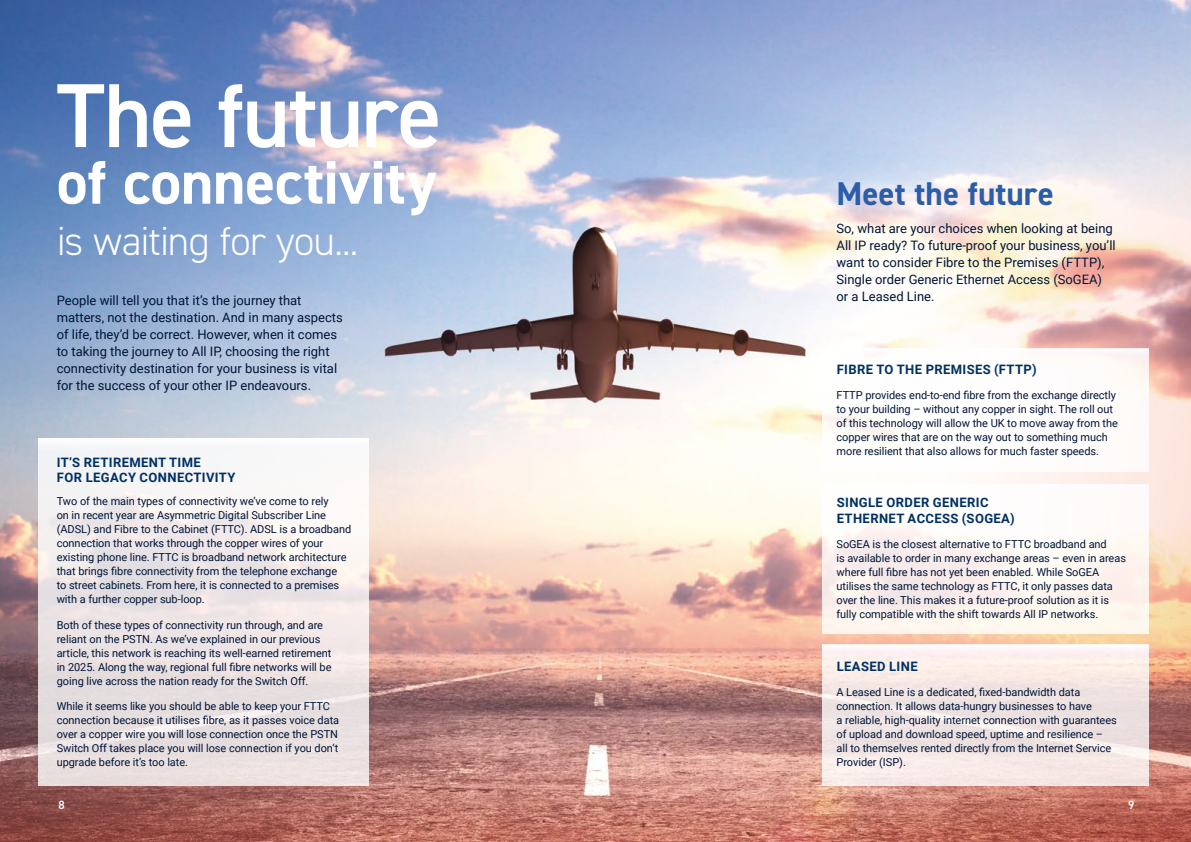
<style>
.page{position:relative;width:1191px;height:842px;background:#fff}
.page>*{position:absolute;margin:0;border:0;box-sizing:border-box;transform-origin:0 0}
.t1{font:600 91.1px "DIN2014";letter-spacing:-.02em;color:#fff}
.t2{font:700 61.9px "DIN2014";letter-spacing:-.005em;color:#fff}
.t3{font:300 40.7px "DIN2014";letter-spacing:-.02em;color:#fff}
.t4{font:700 33px "DIN2014";letter-spacing:.005em;color:#2b5da9}
.t5{font:13px/17px "Roboto";color:#001437}
.t6{font:700 13px/15.6px "Roboto";letter-spacing:.03em;color:#003063}
.t7{font:600 12px "DIN2014";color:#fff}
.t8{font:11px/14px "Roboto";letter-spacing:-.005em;color:#001437}
</style>
<div class="page">
<img style="left:0;top:0;width:1191px;height:842px">
<svg style="left:38px;top:438px;width:331px;height:347px"></svg>
<div style="left:822px;top:349px;width:326px;height:122px;background:#fefdfc"></div>
<div style="left:822px;top:485px;width:326px;height:149px;background:linear-gradient(to right,#fbf3f1,#fef9f4)"></div>
<svg style="left:822px;top:645px;width:326px;height:140px"></svg>
<h1 class="t1" style="left:57px;top:55px;width:386px">The future</h1>
<h2 class="t2" style="left:57px;top:141px;width:381px">of connectivity</h2>
<h3 class="t3" style="left:57px;top:216px;width:303px">is waiting for you...</h3>
<p class="t5" style="left:57px;top:291px;width:288px">People will tell you that it’s the journey that matters, not the destination. And in many aspects of life, they’d be correct. However, when it comes to taking the journey to All IP, choosing the right connectivity destination for your business is vital for the success of your other IP endeavours.</p>
<p class="t6" style="left:57px;top:454px;width:180px">IT’S RETIREMENT TIME<br>FOR LEGACY CONNECTIVITY</p>
<p class="t8" style="left:57px;top:494px;width:296px">Two of the main types of connectivity we’ve come to rely<br>on in recent year are Asymmetric Digital Subscriber Line (ADSL) and Fibre to the Cabinet (FTTC). ADSL is a broadband connection that works through the copper wires of your existing phone line. FTTC is broadband network architecture that brings fibre connectivity from the telephone exchange<br>to street cabinets. From here, it is connected to a premises with a further copper sub-loop.</p>
<p class="t8" style="left:57px;top:617px;width:276px">Both of these types of connectivity run through, and are reliant on the PSTN. As we’ve explained in our previous article, this network is reaching its well-earned retirement in 2025. Along the way, regional full fibre networks will be going live across the nation ready for the Switch Off.</p>
<p class="t8" style="left:57px;top:699px;width:284px">While it seems like you should be able to keep your FTTC connection because it utilises fibre, as it passes voice data over a copper wire you will lose connection once the PSTN Switch Off takes place you will lose connection if you don’t upgrade before it’s too late.</p>
<h3 class="t4" style="left:836px;top:171px;width:219px">Meet the future</h3>
<p class="t5" style="left:836px;top:220px;width:281px">So, what are your choices when looking at being All IP ready? To future-proof your business, you’ll want to consider Fibre to the Premises (FTTP), Single order Generic Ethernet Access (SoGEA) or a Leased Line.</p>
<p class="t6" style="left:836px;top:361px;width:201px">FIBRE TO THE PREMISES (FTTP)</p>
<p class="t8" style="left:836px;top:388px;width:283px">FTTP provides end-to-end fibre from the exchange directly to your building – without any copper in sight. The roll out of this technology will allow the UK to move away from the copper wires that are on the way out to something much more resilient that also allows for much faster speeds.</p>
<p class="t6" style="left:836px;top:494px;width:180px">SINGLE ORDER GENERIC<br>ETHERNET ACCESS (SOGEA)</p>
<p class="t8" style="left:836px;top:537px;width:291px">SoGEA is the closest alternative to FTTC broadband and<br>is available to order in many exchange areas – even in areas where full fibre has not yet been enabled. While SoGEA utilises the same technology as FTTC, it only passes data over the line. This makes it a future-proof solution as it is fully compatible with the shift towards All IP networks.</p>
<p class="t6" style="left:836px;top:658px;width:82px">LEASED LINE</p>
<p class="t8" style="left:836px;top:685px;width:282px">A Leased Line is a dedicated, fixed-bandwidth data connection. It allows data-hungry businesses to have<br>a reliable, high-quality internet connection with guarantees of upload and download speed, uptime and resilience – all to themselves rented directly from the Internet Service Provider (ISP).</p>
<p class="t7" style="left:59px;top:797px;width:8px">8</p>
<p class="t7" style="left:1128px;top:797px;width:8px">9</p>
</div>
